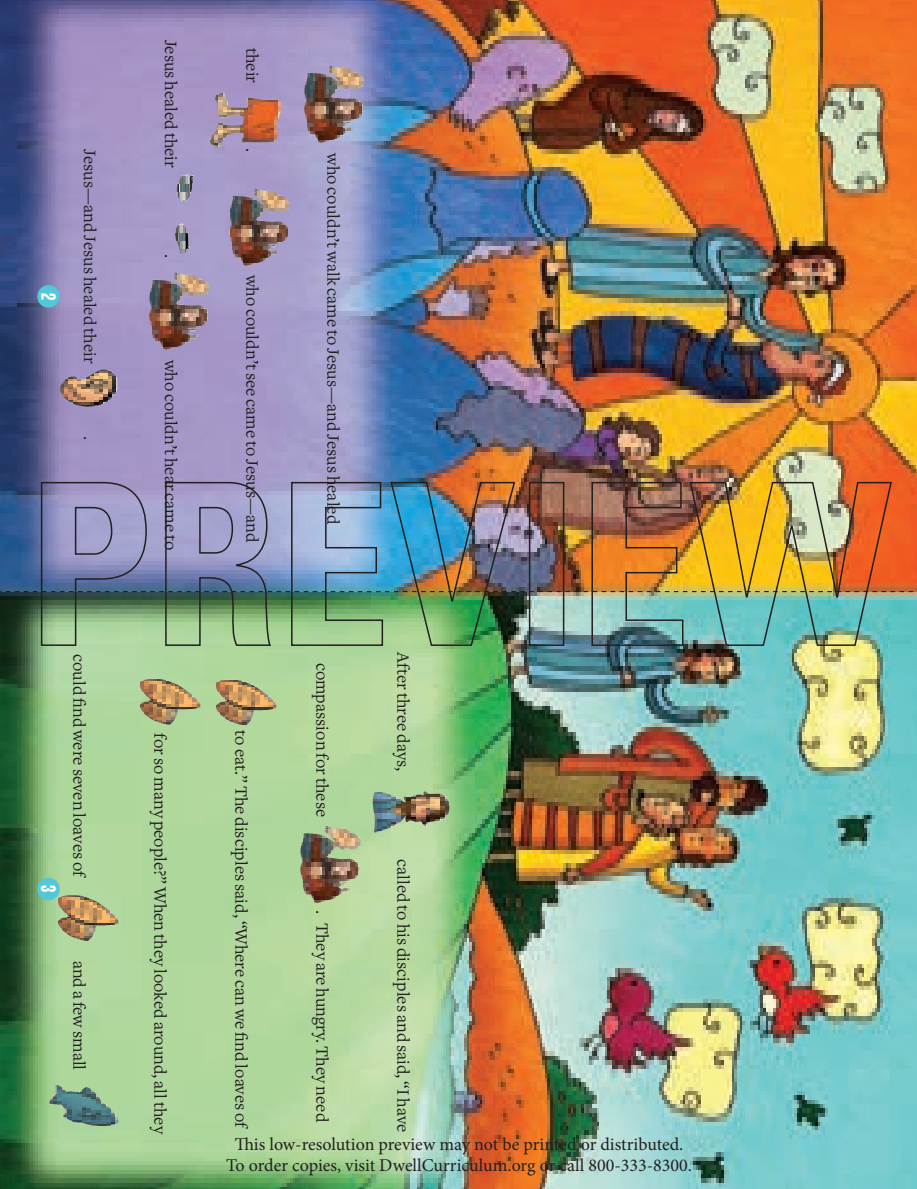
<style>
.page{position:relative;width:917px;height:1189px;background:#fff}
.page>*{position:absolute;margin:0;border:0;box-sizing:border-box;transform-origin:0 0}
.t1{font:21px "Las Vegas OT Jackpot";color:#fff}
.t2{font:18px "Freight Text";color:#231f20}
.t3{font:18px/21px "Minion Pro";color:#231f20;text-align:center}
</style>
<div class="page">
<img style="left:0;top:0;width:916px;height:1188px">
<div style="left:37px;top:285px;width:23px;height:23px;background:#54c7d9;border-radius:50%"></div>
<div style="left:37px;top:877px;width:23px;height:23px;background:#54c7d9;border-radius:50%"></div>
<img style="left:57px;top:895px;width:13px;height:30px">
<img style="left:139px;top:678px;width:13px;height:31px">
<img style="left:215px;top:679px;width:13px;height:32px">
<img style="left:49px;top:1084px;width:39px;height:40px">
<img style="left:60px;top:369px;width:42px;height:24px">
<img style="left:177px;top:173px;width:17px;height:30px">
<img style="left:215px;top:93px;width:28px;height:32px">
<img style="left:391px;top:790px;width:35px;height:12px">
<img style="left:323px;top:66px;width:17px;height:16px">
<img style="left:249px;top:189px;width:16px;height:16px">
<img style="left:318px;top:826px;width:18px;height:15px">
<img style="left:168px;top:273px;width:17px;height:15px">
<img style="left:0;top:481px;width:916px;height:166px">
<p class="t1" style="left:60px;top:292px;width:9px;rotate:90deg">2</p>
<p class="t2" style="left:100px;top:149px;width:216px;rotate:90deg">Jesus—and Jesus healed their</p>
<p class="t2" style="left:100px;top:436px;width:6px;rotate:90deg">.</p>
<p class="t1" style="left:60px;top:885px;width:9px;rotate:90deg">3</p>
<p class="t2" style="left:89px;top:654px;width:225px;rotate:90deg">could find were seven loaves of</p>
<p class="t2" style="left:89px;top:960px;width:111px;rotate:90deg">and a few small</p>
<p class="t2" style="left:181px;top:40px;width:130px;rotate:90deg">Jesus healed their</p>
<p class="t2" style="left:181px;top:254px;width:6px;rotate:90deg">.</p>
<p class="t2" style="left:181px;top:360px;width:192px;rotate:90deg">who couldn’t hear came to</p>
<p class="t2" style="left:170px;top:733px;width:402px;rotate:90deg">for so many people?” When they looked around, all they</p>
<p class="t2" style="left:262px;top:48px;width:37px;rotate:90deg">their</p>
<p class="t2" style="left:262px;top:148px;width:6px;rotate:90deg">.</p>
<p class="t2" style="left:262px;top:274px;width:269px;rotate:90deg">who couldn’t see came to Jesus—and</p>
<p class="t2" style="left:251px;top:730px;width:400px;rotate:90deg">to eat.” The disciples said, “Where can we find loaves of</p>
<p class="t2" style="left:343px;top:153px;width:372px;rotate:90deg">who couldn’t walk came to Jesus—and Jesus healed</p>
<p class="t2" style="left:332px;top:662px;width:156px;rotate:90deg">compassion for these</p>
<p class="t2" style="left:332px;top:910px;width:213px;rotate:90deg">. They are hungry. They need</p>
<p class="t2" style="left:413px;top:652px;width:120px;rotate:90deg">After three days,</p>
<p class="t2" style="left:413px;top:859px;width:274px;rotate:90deg">called to his disciples and said, “I have</p>
<p class="t3" style="left:226px;top:1133px;width:467px">This low-resolution preview may not be printed or distributed.<br>To order copies, visit DwellCurriculum.org or call 800-333-8300.</p>
</div>
